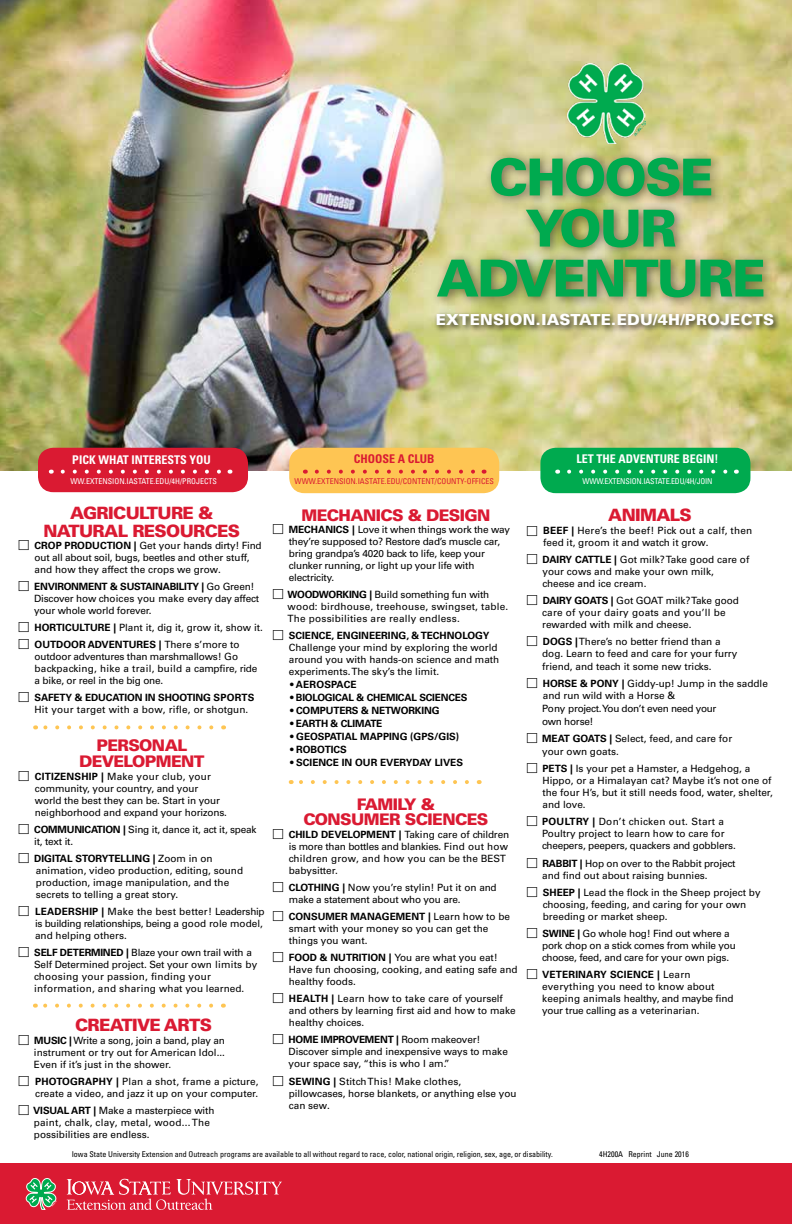
<style>
.page{position:relative;width:792px;height:1224px;background:#fff}
.page>*{position:absolute;margin:0;border:0;box-sizing:border-box;transform-origin:0 0}
.t1{font:900 51px/50.5px "Univers LT Std";letter-spacing:-.04em;color:#00aa4f;text-align:center}
.t2{font:900 17px/17.6px "Univers LT Std";letter-spacing:-.04em;color:#da1a32;text-align:center}
.t3{font:900 16px/16.3px "Univers LT Std";letter-spacing:-.04em;color:#da1a32;text-align:center}
.t4{font:900 15.2px "Univers LT Std";letter-spacing:.02em;color:#fff}
.t5{font:700 condensed 12px "Univers LT Std";color:#fff}
.t6{font:700 condensed 12px "Univers LT Std";color:#da1a32}
.t7{font:10px/12px "Univers LT Std";color:#000}
.t8{font:10px/12px "Univers LT Std";letter-spacing:-.02em;color:#000}
.t9{font:700 10px "Univers LT Std";letter-spacing:-.01em;color:#000}
.t10{font:10px/12px "Univers LT Std";letter-spacing:.02em;color:#000}
.t11{font:10px/13.1px "Univers LT Std";letter-spacing:-.03em;color:#000}
.t12{font:700 10px "Univers LT Std";letter-spacing:.02em;color:#000}
.t13{font:condensed 8px "Univers LT Std";color:#000}
.t14{font:condensed 8px "Univers LT Std";letter-spacing:-.01em;color:#fff}
.t15{font:condensed 8px "Univers LT Std";color:#da1a32}
.s1{color:#da1a32}
.s2{font-weight:700}
</style>
<div class="page">
<img style="left:0;top:0;width:792px;height:471px">
<div style="left:431px;top:149px;width:345px;height:160px;background:#000;opacity:.5"></div>
<img style="left:567px;top:64px;width:79px;height:80px">
<div style="left:38px;top:448px;width:210px;height:44px;background:#da1a32;border-radius:15px"></div>
<svg style="left:63px;top:470px;width:158px;height:4px"></svg>
<div style="left:434px;top:311px;width:347px;height:23px;background:#000;opacity:.75"></div>
<div style="left:540px;top:448px;width:210px;height:45px;background:#00aa4f;border-radius:15px"></div>
<svg style="left:569px;top:470px;width:159px;height:4px"></svg>
<div style="left:289px;top:448px;width:210px;height:45px;background:#fec553;border-radius:15px"></div>
<svg style="left:317px;top:470px;width:158px;height:4px"></svg>
<svg style="left:35px;top:1004px;width:176px;height:4px"></svg>
<svg style="left:291px;top:780px;width:176px;height:4px"></svg>
<svg style="left:35px;top:725px;width:176px;height:4px"></svg>
<div style="left:0;top:1164px;width:792px;height:60px;background:#da1a32"></div>
<svg style="left:26px;top:1178px;width:31px;height:32px"></svg>
<svg style="left:67px;top:1179px;width:215px;height:31px"></svg>
<h1 class="t1" style="left:437px;top:151px;width:331px">CHOOSE<br>YOUR<br>ADVENTURE</h1>
<h3 class="t4" style="left:436px;top:310px;width:340px">EXTENSION.IASTATE.EDU/4H/PROJECTS</h3>
<p class="t5" style="left:72px;top:453px;width:140px">PICK WHAT INTERESTS YOU</p>
<p class="t14" style="left:63px;top:477px;width:155px"><span class="s1">W</span>WW.EXTENSION.IASTATE.EDU/4H/PROJECTS</p>
<h2 class="t2" style="left:43px;top:504px;width:198px">AGRICULTURE &amp;<br>NATURAL RESOURCES</h2>
<p class="t7" style="left:35px;top:539px;width:229px"><span class="s2">CROP PRODUCTION |</span> Get your hands dirty! Find out all about soil, bugs, beetles and other stuff, and how they affect the crops we grow.</p>
<p class="t8" style="left:34px;top:581px;width:226px"><span class="s2">ENVIRONMENT &amp; SUSTAINABILITY |</span> Go Green!<br>Discover how choices you make every day affect your whole world forever.</p>
<p class="t7" style="left:35px;top:619px;width:230px;line-height:17.1px"><span class="s2">HORTICULTURE |</span> Plant it, dig it, grow it, show it.<br><span class="s2">OUTDOOR ADVENTURES |</span> There s’more to</p>
<p class="t8" style="left:35px;top:651px;width:224px">outdoor adventures than marshmallows! Go backpacking, hike a trail, build a campfire, ride a bike, or reel in the big one.</p>
<p class="t9" style="left:34px;top:692px;width:221px">SAFETY &amp; EDUCATION IN SHOOTING SPORTS</p>
<p class="t10" style="left:34px;top:704px;width:215px">Hit your target with a bow, rifle, or shotgun.</p>
<h3 class="t3" style="left:79px;top:737px;width:127px">PERSONAL<br>DEVELOPMENT</h3>
<p class="t7" style="left:35px;top:770px;width:194px"><span class="s2">CITIZENSHIP |</span> Make your club, your community, your country, and your world the best they can be. Start in your neighborhood and expand your horizons.</p>
<p class="t8" style="left:34px;top:824px;width:224px"><span class="s2">COMMUNICATION |</span> Sing it, dance it, act it, speak it, text it.</p>
<p class="t7" style="left:34px;top:853px;width:210px"><span class="s2">DIGITAL STORYTELLING |</span> Zoom in on animation, video production, editing, sound production, image manipulation, and the secrets to telling a great story.</p>
<p class="t7" style="left:35px;top:906px;width:231px"><span class="s2">LEADERSHIP |</span> Make the best better! Leadership is building relationships, being a good role model, and helping others.</p>
<p class="t7" style="left:34px;top:947px;width:225px"><span class="s2">SELF DETERMINED |</span> Blaze your own trail with a Self Determined project. Set your own limits by choosing your passion, finding your information, and sharing what you learned.</p>
<h2 class="t2" style="left:75px;top:1016px;width:138px">CREATIVE ARTS</h2>
<p class="t7" style="left:34px;top:1034px;width:193px;text-align:justify"><span class="s2">MUSIC |</span> Write a song, join a band, play an instrument or try out for American Idol...<br>Even if it’s just in the shower.</p>
<p class="t7" style="left:35px;top:1076px;width:225px"><span class="s2">PHOTOGRAPHY |</span> Plan a shot, frame a picture, create a video, and jazz it up on your computer.</p>
<p class="t7" style="left:33px;top:1105px;width:183px"><span class="s2">VISUAL ART |</span> Make a masterpiece with paint, chalk, clay, metal, wood... The possibilities are endless.</p>
<p class="t6" style="left:354px;top:452px;width:82px">CHOOSE A CLUB</p>
<p class="t5" style="left:577px;top:451px;width:143px">LET THE ADVENTURE BEGIN!</p>
<p class="t15" style="left:295px;top:477px;width:201px">WWW.EXTENSION.IASTATE.EDU/CONTENT/COUNTY-OFFICES</p>
<p class="t14" style="left:582px;top:477px;width:132px">WWW.EXTENSION.IASTATE.EDU/4H/JOIN</p>
<h3 class="t3" style="left:301px;top:506px;width:191px">MECHANICS &amp; DESIGN</h3>
<p class="t8" style="left:289px;top:523px;width:223px"><span class="s2">MECHANICS |</span> Love it when things work the way they’re supposed to? Restore dad’s muscle car, bring grandpa’s 4020 back to life, keep your clunker running, or light up your life with electricity.</p>
<p class="t10" style="left:288px;top:588px;width:222px"><span class="s2">WOODWORKING |</span> Build something fun with wood: birdhouse, treehouse, swingset, table.<br>The possibilities are really endless.</p>
<p class="t9" style="left:289px;top:629px;width:202px">SCIENCE, ENGINEERING, &amp; TECHNOLOGY</p>
<p class="t7" style="left:289px;top:641px;width:212px">Challenge your mind by exploring the world around you with hands-on science and math experiments. The sky’s the limit.</p>
<p class="t12" style="left:290px;top:678px;width:68px">• AEROSPACE</p>
<p class="t9" style="left:290px;top:691px;width:179px">• BIOLOGICAL &amp; CHEMICAL SCIENCES</p>
<p class="t9" style="left:290px;top:705px;width:151px">• COMPUTERS &amp; NETWORKING</p>
<p class="t9" style="left:290px;top:718px;width:94px">• EARTH &amp; CLIMATE</p>
<p class="t9" style="left:290px;top:731px;width:171px">• GEOSPATIAL MAPPING (GPS/GIS)</p>
<p class="t9" style="left:290px;top:744px;width:58px">• ROBOTICS</p>
<p class="t9" style="left:290px;top:757px;width:175px">• SCIENCE IN OUR EVERYDAY LIVES</p>
<h3 class="t3" style="left:303px;top:796px;width:186px;line-height:15.2px">FAMILY &amp;<br>CONSUMER SCIENCES</h3>
<p class="t7" style="left:289px;top:829px;width:222px"><span class="s2">CHILD DEVELOPMENT |</span> Taking care of children is more than bottles and blankies. Find out how children grow, and how you can be the BEST babysitter.</p>
<p class="t8" style="left:289px;top:882px;width:209px"><span class="s2">CLOTHING |</span> Now you’re stylin! Put it on and make a statement about who you are.</p>
<p class="t7" style="left:289px;top:911px;width:223px"><span class="s2">CONSUMER MANAGEMENT |</span> Learn how to be smart with your money so you can get the things you want.</p>
<p class="t7" style="left:289px;top:952px;width:230px"><span class="s2">FOOD &amp; NUTRITION |</span> You are what you eat!<br>Have fun choosing, cooking, and eating safe and healthy foods.</p>
<p class="t7" style="left:289px;top:993px;width:228px"><span class="s2">HEALTH |</span> Learn how to take care of yourself and others by learning first aid and how to make healthy choices.</p>
<p class="t7" style="left:289px;top:1034px;width:221px"><span class="s2">HOME IMPROVEMENT |</span> Room makeover!<br>Discover simple and inexpensive ways to make your space say, “this is who I am.”</p>
<p class="t7" style="left:289px;top:1075px;width:229px"><span class="s2">SEWING |</span> Stitch This! Make clothes, pillowcases, horse blankets, or anything else you can sew.</p>
<h2 class="t2" style="left:608px;top:505px;width:85px">ANIMALS</h2>
<p class="t7" style="left:543px;top:524px;width:211px"><span class="s2">BEEF |</span> Here’s the beef! Pick out a calf, then feed it, groom it and watch it grow.</p>
<p class="t7" style="left:543px;top:553px;width:208px"><span class="s2">DAIRY CATTLE |</span> Got milk? Take good care of your cows and make your own milk,<br>cheese and ice cream.</p>
<p class="t7" style="left:542px;top:594px;width:198px"><span class="s2">DAIRY GOATS |</span> Got GOAT milk? Take good care of your dairy goats and you’ll be rewarded with milk and cheese.</p>
<p class="t7" style="left:542px;top:635px;width:197px"><span class="s2">DOGS |</span> There’s no better friend than a dog. Learn to feed and care for your furry</p>
<p class="t7" style="left:542px;top:658px;width:227px;line-height:17.1px">friend, and teach it some new tricks.<br><span class="s2">HORSE &amp; PONY |</span> Giddy-up! Jump in the saddle</p>
<p class="t11" style="left:542px;top:689px;width:176px">and run wild with a Horse &amp;<br>Pony project. You don’t even need your own horse!</p>
<p class="t7" style="left:542px;top:732px;width:192px;line-height:13.1px"><span class="s2">MEAT GOATS |</span> Select, feed, and care for your own goats.</p>
<p class="t7" style="left:543px;top:763px;width:232px"><span class="s2">PETS |</span> Is your pet a Hamster, a Hedgehog, a Hippo, or a Himalayan cat? Maybe it’s not one of the four H’s, but it still needs food, water, shelter, and love.</p>
<p class="t7" style="left:542px;top:816px;width:195px"><span class="s2">POULTRY |</span> Don’t chicken out. Start a<br>Poultry project to learn how to care for cheepers, peepers, quackers and gobblers.</p>
<p class="t7" style="left:542px;top:857px;width:195px"><span class="s2">RABBIT |</span> Hop on over to the Rabbit project and find out about raising bunnies.</p>
<p class="t7" style="left:543px;top:886px;width:219px"><span class="s2">SHEEP |</span> Lead the flock in the Sheep project by choosing, feeding, and caring for your own breeding or market sheep.</p>
<p class="t8" style="left:542px;top:927px;width:195px"><span class="s2">SWINE |</span> Go whole hog! Find out where a pork chop on a stick comes from while you choose, feed, and care for your own pigs.</p>
<p class="t7" style="left:542px;top:968px;width:193px"><span class="s2">VETERINARY SCIENCE |</span> Learn everything you need to know about keeping animals healthy, and maybe find your true calling as a veterinarian.</p>
<p class="t13" style="left:72px;top:1149px;width:483px">Iowa State University Extension and Outreach programs are available to all without regard to race, color, national origin, religion, sex, age, or disability.</p>
<p class="t13" style="left:599px;top:1149px;width:91px">4H200A Reprint June 2016</p>
</div>
